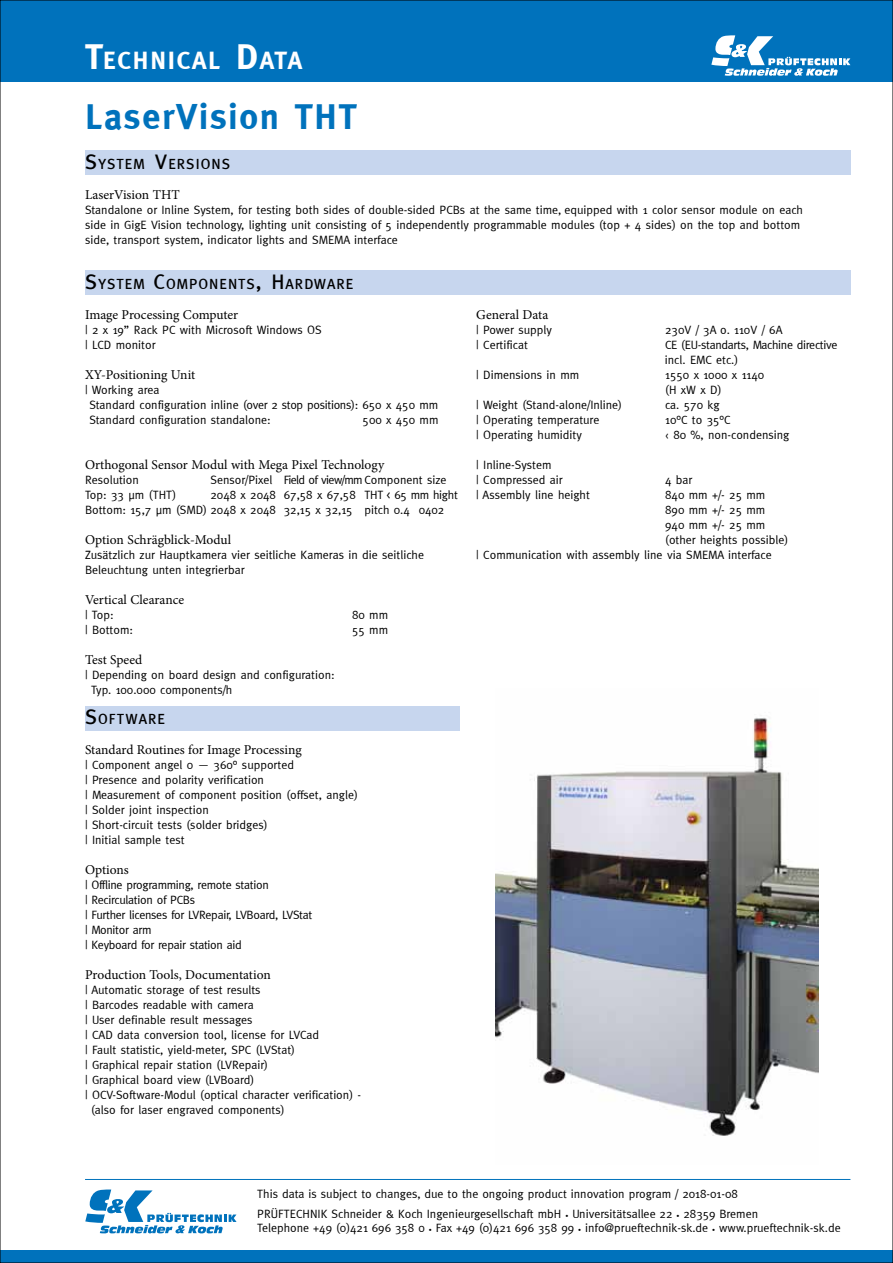
<style>
.page{position:relative;width:893px;height:1263px;background:#fff}
.page>*{position:absolute;margin:0;border:0;box-sizing:border-box;transform-origin:0 0}
.t1{font:700 36px "Meta";letter-spacing:.05em;color:#0072bc}
.t2{font:700 25.2px "Meta";letter-spacing:.07em;color:#fff}
.t3{font:500 14.7px "Meta";letter-spacing:.07em;color:#000}
.t4{font:13.5px "Minion Pro";color:#000}
.t5{font:12px/15px "Meta";color:#000}
.t6{font:12px/15px "Meta";letter-spacing:-.025em;color:#000}
.s1{font-size:36px}
.s2{font-size:21px}
.s3{font-size:6px}
</style>
<div class="page">
<div style="left:0;top:0;width:893px;height:82px;background:#0072bc"></div>
<div style="left:0;top:1250px;width:893px;height:13px;background:#0072bc"></div>
<div style="left:85px;top:150px;width:765px;height:25px;background:#c7d6ee"></div>
<div style="left:85px;top:270px;width:765px;height:25px;background:#c7d6ee"></div>
<div style="left:85px;top:706px;width:374px;height:25px;background:#c7d6ee"></div>
<svg style="left:711px;top:35px;width:139px;height:41px"></svg>
<hr style="left:85px;top:1179px;width:765px;height:1px;background:#0072bc">
<svg style="left:85px;top:1189px;width:152px;height:44px"></svg>
<img style="left:495px;top:718px;width:324px;height:418px">
<h2 class="t2" style="left:85px;top:46px;width:219px"><span class="s1">T</span>ECHNICAL <span class="s1">D</span>ATA</h2>
<h1 class="t1" style="left:85px;top:96px;width:273px">LaserVision THT</h1>
<p class="t3" style="left:85px;top:155px;width:146px"><span class="s2">S</span>YSTEM <span class="s2">V</span>ERSIONS</p>
<p class="t4" style="left:85px;top:185px;width:96px">LaserVision THT</p>
<p class="t5" style="left:85px;top:202px;width:719px">Standalone or Inline System, for testing both sides of double-sided PCBs at the same time, equipped with 1 color sensor module on each side in GigE Vision technology, lighting unit consisting of 5 independently programmable modules (top + 4 sides) on the top and bottom side, transport system, indicator lights and SMEMA interface</p>
<p class="t3" style="left:85px;top:275px;width:270px"><span class="s2">S</span>YSTEM <span class="s2">C</span>OMPONENTS<span class="s2">, H</span>ARDWARE</p>
<p class="t4" style="left:85px;top:305px;width:155px">Image Processing Computer</p>
<p class="t5" style="left:85px;top:322px;width:238px">| 2 x 19” Rack PC with Microsoft Windows OS | LCD monitor</p>
<p class="t4" style="left:85px;top:365px;width:112px">XY-Positioning Unit</p>
<p class="t5" style="left:89px;top:382px;width:350px;text-indent:-4px">| Working area<br>Standard configuration inline (over 2 stop positions): 650 x 450 mm<br>Standard configuration standalone:</p>
<p class="t5" style="left:363px;top:412px;width:77px">500 x 450 mm</p>
<p class="t4" style="left:85px;top:455px;width:301px">Orthogonal Sensor Modul with Mega Pixel Technology</p>
<p class="t5" style="left:85px;top:472px;width:55px">Resolution</p>
<p class="t5" style="left:210px;top:472px;width:238px">Sensor/Pixel Field of view/mmComponent size</p>
<p class="t5" style="left:85px;top:487px;width:93px">Top: 33 μm (THT)</p>
<p class="t5" style="left:85px;top:487px;width:374px;text-indent:125px">2048 x 2048 67,58 x 67,58 THT &lt; 65 mm hight<br>Bottom: 15,7 μm (SMD) 2048 x 2048 32,15 x 32,15 pitch 0.4 0402</p>
<p class="t4" style="left:85px;top:530px;width:148px">Option Schrägblick-Modul</p>
<p class="t5" style="left:85px;top:547px;width:340px">Zusätzlich zur Hauptkamera vier seitliche Kameras in die seitliche<br>Beleuchtung unten integrierbar</p>
<p class="t4" style="left:85px;top:590px;width:101px">Vertical Clearance</p>
<p class="t5" style="left:85px;top:607px;width:30px">| Top:</p>
<p class="t5" style="left:352px;top:607px;width:38px">80 mm</p>
<p class="t5" style="left:85px;top:622px;width:50px">| Bottom:</p>
<p class="t5" style="left:352px;top:622px;width:38px">55 mm</p>
<p class="t4" style="left:85px;top:650px;width:59px">Test Speed</p>
<p class="t5" style="left:91px;top:667px;width:245px;text-indent:-6px">| Depending on board design and configuration:<br>Typ. 100.000 components/h</p>
<p class="t3" style="left:85px;top:710px;width:81px"><span class="s2">S</span>OFTWARE</p>
<p class="t4" style="left:85px;top:740px;width:218px">Standard Routines for Image Processing</p>
<p class="t5" style="left:85px;top:757px;width:274px">| Component angel 0 — 360° supported<br>| Presence and polarity verification<br>| Measurement of component position (offset, angle) | Solder joint inspection<br>| Short-circuit tests (solder bridges)<br>| Initial sample test</p>
<p class="t4" style="left:85px;top:860px;width:45px">Options</p>
<p class="t6" style="left:85px;top:877px;width:229px">| Offline programming, remote station<br>| Recirculation of PCBs<br>| Further licenses for LVRepair, LVBoard, LVStat | Monitor arm<br>| Keyboard for repair station aid</p>
<p class="t4" style="left:85px;top:965px;width:187px">Production Tools, Documentation</p>
<p class="t5" style="left:85px;top:982px;width:177px">| Automatic storage of test results</p>
<p class="t5" style="left:85px;top:997px;width:170px">| Barcodes readable with camera</p>
<p class="t5" style="left:85px;top:1012px;width:169px">| User definable result messages</p>
<p class="t5" style="left:85px;top:1027px;width:236px">| CAD data conversion tool, license for LVCad</p>
<p class="t5" style="left:85px;top:1042px;width:212px">| Fault statistic, yield-meter, SPC (LVStat)</p>
<p class="t5" style="left:85px;top:1057px;width:185px">| Graphical repair station (LVRepair)</p>
<p class="t5" style="left:85px;top:1072px;width:171px">| Graphical board view (LVBoard)</p>
<p class="t5" style="left:85px;top:1087px;width:278px">| OCV-Software-Modul (optical character verification) -</p>
<p class="t5" style="left:91px;top:1102px;width:195px">(also for laser engraved components)</p>
<p class="t4" style="left:476px;top:305px;width:74px">General Data</p>
<p class="t5" style="left:476px;top:322px;width:77px">| Power supply</p>
<p class="t5" style="left:665px;top:322px;width:119px">230V / 3A o. 110V / 6A</p>
<p class="t5" style="left:476px;top:337px;width:53px">| Certificat</p>
<p class="t6" style="left:665px;top:337px;width:174px">CE (EU-standarts, Machine directive incl. EMC etc.)</p>
<p class="t5" style="left:476px;top:367px;width:105px">| Dimensions in mm</p>
<p class="t5" style="left:665px;top:367px;width:101px">1550 x 1000 x 1140 (H xW x D)</p>
<p class="t5" style="left:476px;top:397px;width:147px">| Weight (Stand-alone/Inline)</p>
<p class="t5" style="left:665px;top:397px;width:56px">ca. 570 kg</p>
<p class="t5" style="left:476px;top:412px;width:125px">| Operating temperature</p>
<p class="t5" style="left:665px;top:412px;width:67px">10°C to 35°C</p>
<p class="t5" style="left:476px;top:427px;width:107px">| Operating humidity</p>
<p class="t5" style="left:665px;top:427px;width:126px">‹ 80 %, non-condensing</p>
<p class="t5" style="left:476px;top:457px;width:88px">| Inline-System<br>| Compressed air</p>
<p class="t5" style="left:665px;top:472px;width:29px">4 bar</p>
<p class="t5" style="left:476px;top:487px;width:115px">| Assembly line height</p>
<p class="t5" style="left:665px;top:487px;width:102px">840 mm +/- 25 mm</p>
<p class="t5" style="left:665px;top:502px;width:102px">890 mm +/- 25 mm</p>
<p class="t5" style="left:665px;top:517px;width:102px">940 mm +/- 25 mm</p>
<p class="t5" style="left:665px;top:532px;width:125px">(other heights possible)</p>
<p class="t5" style="left:476px;top:547px;width:297px">| Communication with assembly line via SMEMA interface</p>
<p class="t5" style="left:257px;top:1186px;width:482px">This data is subject to changes, due to the ongoing product innovation program / 2018-01-08</p>
<p class="t5" style="left:257px;top:1206px;width:585px;line-height:14.4px">PRÜFTECHNIK Schneider &amp; Koch Ingenieurgesellschaft mbH <span class="s3">•</span>·Universitätsallee 22 <span class="s3">•</span> 28359 Bremen<br>Telephone +49 (0)421 696 358 0 <span class="s3">•</span> Fax +49 (0)421 696 358 99 <span class="s3">•</span> info@prueftechnik-sk.de <span class="s3">•</span> www.prueftechnik-sk.de</p>
</div>
